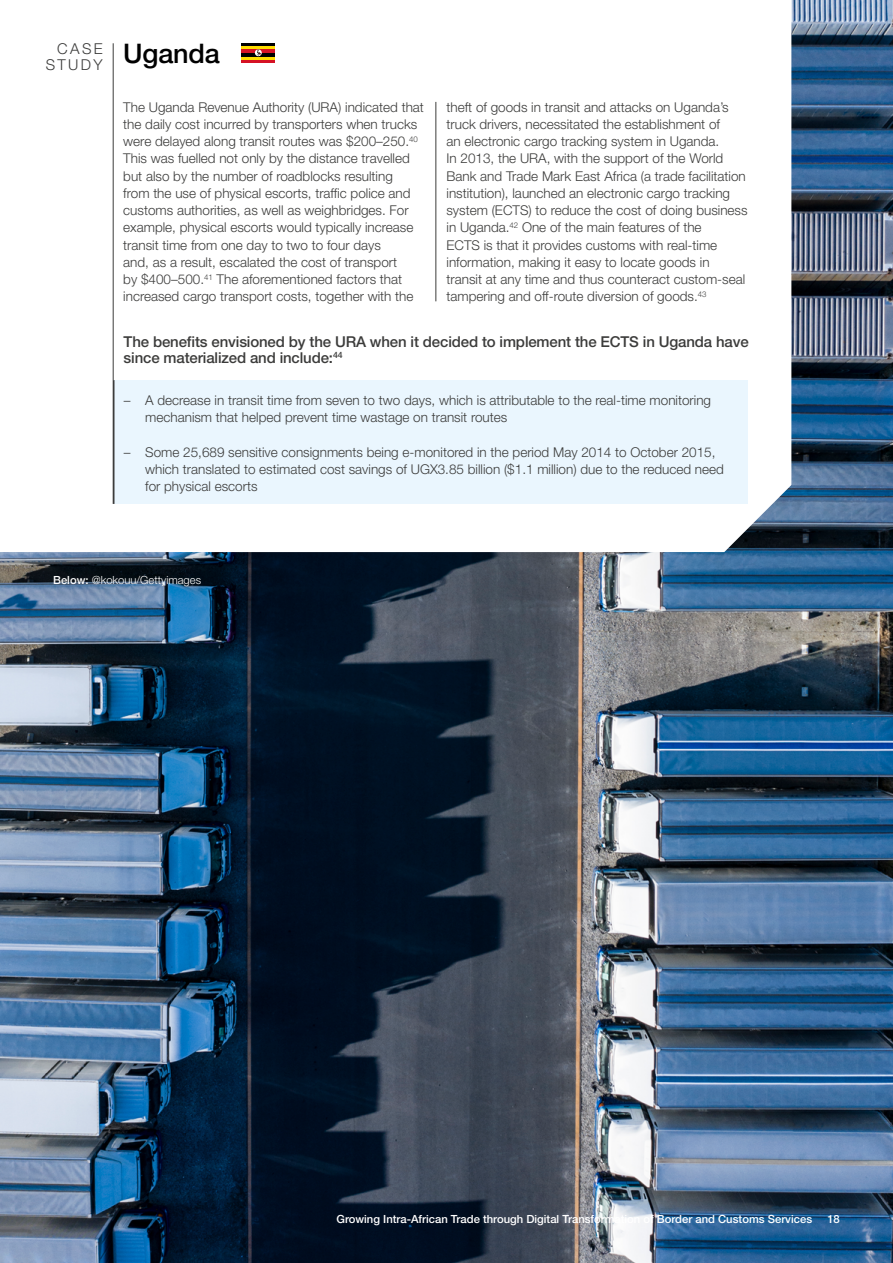
<style>
.page{position:relative;width:893px;height:1263px;background:#fff}
.page>*{position:absolute;margin:0;border:0;box-sizing:border-box;transform-origin:0 0}
.t1{font:500 27px "Helvetica Neue LT Pro";letter-spacing:-.005em;color:#000}
.t2{font:500 15px/16.5px "Helvetica Neue LT Pro";letter-spacing:-.01em;color:#3c3c3b}
.t3{font:300 15px "Helvetica Neue LT Pro";color:#3c3c3b}
.t4{font:300 13.5px/17.2px "Helvetica Neue LT Pro";color:#3c3c3b}
.t5{font:500 11.25px "Helvetica Neue LT Pro";color:#fff}
.t6{font:300 11.25px "Helvetica Neue LT Pro";color:#fff}
.s1{font-weight:500}
</style>
<div class="page">
<img style="left:0;top:0;width:893px;height:1263px">
<svg style="left:0;top:0;width:791px;height:552px"></svg>
<hr style="left:113px;top:43px;width:1px;height:461px;background:#3c3c3b">
<hr style="left:436px;top:102px;width:1px;height:199px;background:#3c3c3b">
<div style="left:113px;top:380px;width:634px;height:124px;background:#eaf6fe"></div>
<svg style="left:242px;top:45px;width:33px;height:15px"></svg>
<hr style="left:242px;top:43px;width:33px;height:2px;background:#000">
<hr style="left:242px;top:49px;width:33px;height:4px;background:#d51224">
<hr style="left:242px;top:53px;width:33px;height:3px;background:#000">
<hr style="left:242px;top:60px;width:33px;height:3px;background:#d51224">
<div style="left:255px;top:49px;width:7px;height:7px;background:#fff;border-radius:50%"></div>
<svg style="left:257px;top:50px;width:4px;height:6px"></svg>
<hr style="left:113px;top:380px;width:1px;height:124px;background:#3c3c3b">
<p class="t3" style="left:57px;top:39px;width:47px">CASE</p>
<h1 class="t1" style="left:46px;top:37px;width:176px"><sub>STUDY</sub> Uganda</h1>
<p class="t4" style="left:123px;top:98px;width:302px">The Uganda Revenue Authority (URA) indicated that the daily cost incurred by transporters when trucks were delayed along transit routes was $200–250.<sup>40<br></sup>This was fuelled not only by the distance travelled but also by the number of roadblocks resulting<br>from the use of physical escorts, traffic police and customs authorities, as well as weighbridges. For example, physical escorts would typically increase transit time from one day to two to four days<br>and, as a result, escalated the cost of transport<br>by $400–500.<sup>41</sup> The aforementioned factors that increased cargo transport costs, together with the</p>
<p class="t4" style="left:446px;top:98px;width:303px">theft of goods in transit and attacks on Uganda’s truck drivers, necessitated the establishment of<br>an electronic cargo tracking system in Uganda.<br>In 2013, the URA, with the support of the World Bank and Trade Mark East Africa (a trade facilitation institution), launched an electronic cargo tracking system (ECTS) to reduce the cost of doing business in Uganda.<sup>42</sup> One of the main features of the<br>ECTS is that it provides customs with real-time information, making it easy to locate goods in transit at any time and thus counteract custom-seal tampering and off-route diversion of goods.<sup>43</sup></p>
<p class="t2" style="left:124px;top:333px;width:627px">The benefits envisioned by the URA when it decided to implement the ECTS in Uganda have since materialized and include:<sup>44</sup></p>
<p class="t4" style="left:145px;top:391px;width:567px;text-indent:-21px">– A decrease in transit time from seven to two days, which is attributable to the real-time monitoring mechanism that helped prevent time wastage on transit routes</p>
<p class="t4" style="left:145px;top:443px;width:580px;text-indent:-21px">– Some 25,689 sensitive consignments being e-monitored in the period May 2014 to October 2015, which translated to estimated cost savings of UGX3.85 billion ($1.1 million) due to the reduced need for physical escorts</p>
<p class="t6" style="left:53px;top:573px;width:149px"><span class="s1">Below:</span> @kokouu/Gettyimages</p>
<p class="t5" style="left:337px;top:1212px;width:477px">Growing Intra-African Trade through Digital Transformation of Border and Customs Services</p>
<p class="t5" style="left:827px;top:1212px;width:14px">18</p>
</div>
